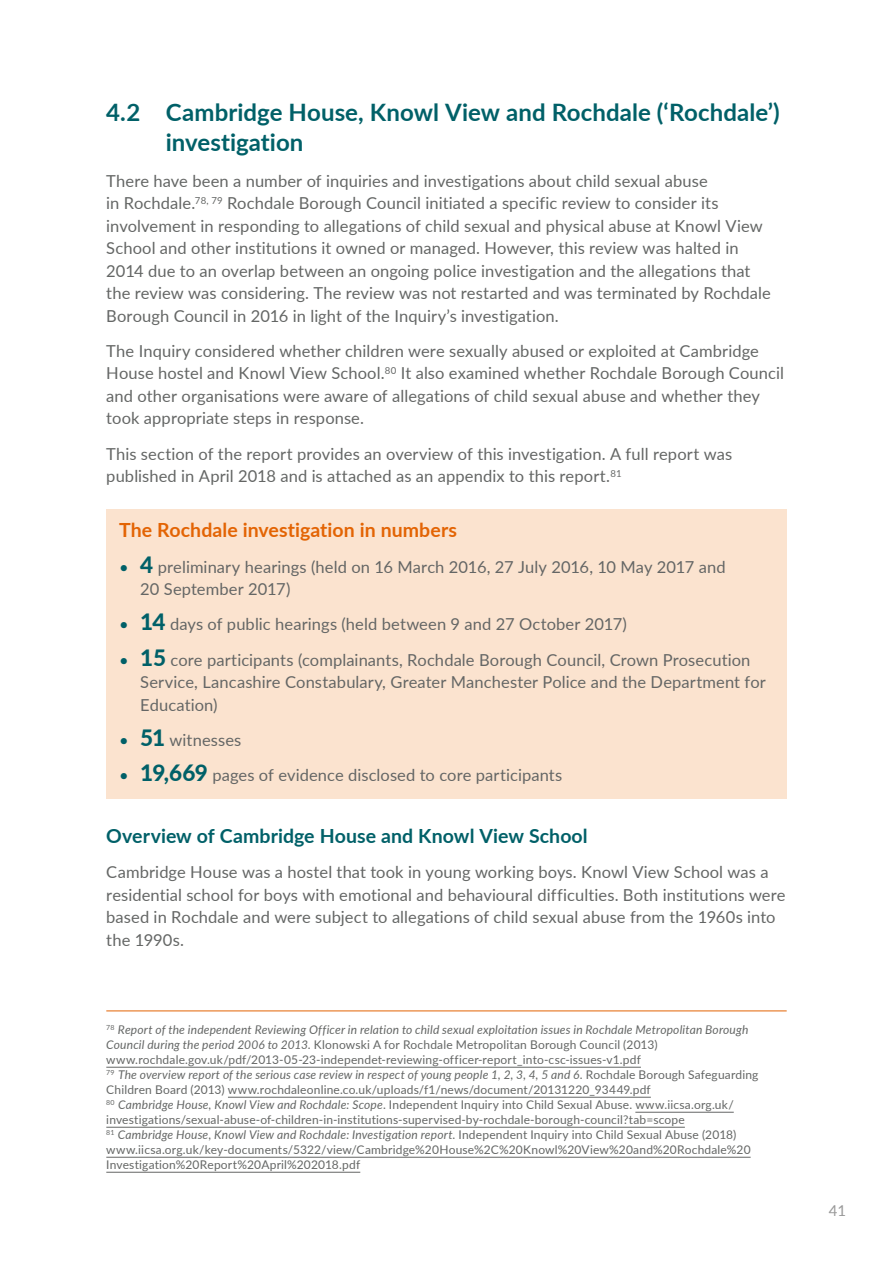
<style>
.page{position:relative;width:893px;height:1263px;background:#fff}
.page>*{position:absolute;margin:0;border:0;box-sizing:border-box;transform-origin:0 0}
.BHead{font:700 24px/30px "Lato";letter-spacing:.005em;color:#006068}
.CHead{font:700 19.5px "Lato";letter-spacing:.005em;color:#006068}
.Boxed_Head{font:700 19.5px "Lato";letter-spacing:.005em;color:#e36404}
.Body_Copy_Fullout{font:16.5px/22.5px "Lato";letter-spacing:.005em;color:#646665}
.t1{font:15px "Lato";color:#999}
.Footnotes{font:12px/15px "Lato";letter-spacing:.015em;color:#646665}
.s1{color:#006068}
.s2{font-weight:800;font-size:22.5px;color:#006068}
.s3{font-style:italic}
</style>
<div class="page">
<div style="left:106px;top:509px;width:681px;height:45px;background:#fbe3cf"></div>
<div style="left:106px;top:542px;width:681px;height:69px;background:#fbe3cf"></div>
<div style="left:106px;top:600px;width:681px;height:48px;background:#fbe3cf"></div>
<div style="left:106px;top:635px;width:681px;height:92px;background:#fbe3cf"></div>
<div style="left:106px;top:715px;width:681px;height:48px;background:#fbe3cf"></div>
<div style="left:106px;top:750px;width:681px;height:48px;background:#fbe3cf"></div>
<hr style="left:106px;top:1010px;width:681px;height:1px;background:#e36404">
<hr style="left:106px;top:1067px;width:535px;height:1px;background:#646665">
<hr style="left:228px;top:1097px;width:423px;height:1px;background:#646665">
<hr style="left:635px;top:1112px;width:99px;height:1px;background:#646665">
<hr style="left:106px;top:1127px;width:579px;height:1px;background:#646665">
<hr style="left:106px;top:1157px;width:645px;height:1px;background:#646665">
<hr style="left:106px;top:1172px;width:254px;height:1px;background:#646665">
<p class="BHead" style="left:166px;top:97px;width:615px;text-indent:-60px">4.2 Cambridge House, Knowl View and Rochdale (‘Rochdale’) investigation</p>
<p class="Body_Copy_Fullout" style="left:106px;top:169px;width:666px">There have been a number of inquiries and investigations about child sexual abuse<br>in Rochdale.<sup>78,</sup> <sup>79</sup> Rochdale Borough Council initiated a specific review to consider its involvement in responding to allegations of child sexual and physical abuse at Knowl View School and other institutions it owned or managed. However, this review was halted in 2014 due to an overlap between an ongoing police investigation and the allegations that the review was considering. The review was not restarted and was terminated by Rochdale Borough Council in 2016 in light of the Inquiry’s investigation.</p>
<p class="Body_Copy_Fullout" style="left:106px;top:339px;width:679px">The Inquiry considered whether children were sexually abused or exploited at Cambridge House hostel and Knowl View School.<sup>80</sup> It also examined whether Rochdale Borough Council and other organisations were aware of allegations of child sexual abuse and whether they took appropriate steps in response.</p>
<p class="Body_Copy_Fullout" style="left:106px;top:442px;width:627px">This section of the report provides an overview of this investigation. A full report was published in April 2018 and is attached as an appendix to this report.<sup>81</sup></p>
<p class="Boxed_Head" style="left:119px;top:516px;width:339px">The Rochdale investigation in numbers</p>
<p class="Body_Copy_Fullout" style="left:140px;top:555px;width:587px;text-indent:-21px"><span class="s1">•</span> <span class="s2">4</span> preliminary hearings (held on 16 March 2016, 27 July 2016, 10 May 2017 and<br>20 September 2017)</p>
<p class="Body_Copy_Fullout" style="left:119px;top:612px;width:509px"><span class="s1">•</span> <span class="s2">14</span> days of public hearings (held between 9 and 27 October 2017)</p>
<p class="Body_Copy_Fullout" style="left:140px;top:648px;width:627px;text-indent:-21px"><span class="s1">•</span> <span class="s2">15</span> core participants (complainants, Rochdale Borough Council, Crown Prosecution<br>Service, Lancashire Constabulary, Greater Manchester Police and the Department for<br>Education)</p>
<p class="Body_Copy_Fullout" style="left:119px;top:728px;width:124px"><span class="s1">•</span> <span class="s2">51</span> witnesses</p>
<p class="Body_Copy_Fullout" style="left:119px;top:763px;width:445px"><span class="s1">•</span> <span class="s2">19,669</span> pages of evidence disclosed to core participants</p>
<h3 class="CHead" style="left:106px;top:821px;width:483px">Overview of Cambridge House and Knowl View School</h3>
<p class="Body_Copy_Fullout" style="left:106px;top:860px;width:681px">Cambridge House was a hostel that took in young working boys. Knowl View School was a residential school for boys with emotional and behavioural difficulties. Both institutions were based in Rochdale and were subject to allegations of child sexual abuse from the 1960s into the 1990s.</p>
<p class="Footnotes" style="left:106px;top:1022px;width:644px"><sup>78</sup> <span class="s3">Report of the independent Reviewing Officer in relation to child sexual exploitation issues in Rochdale Metropolitan Borough<br>Council during the period 2006 to 2013</span>. Klonowski A for Rochdale Metropolitan Borough Council (2013) www.rochdale.gov.uk/pdf/2013-05-23-independet-reviewing-officer-report_into-csc-issues-v1.pdf</p>
<p class="Footnotes" style="left:106px;top:1067px;width:654px"><sup>79</sup> <span class="s3">The overview report of the serious case review in respect of young people 1, 2, 3, 4, 5 and 6</span>. Rochdale Borough Safeguarding<br>Children Board (2013) www.rochdaleonline.co.uk/uploads/f1/news/document/20131220_93449.pdf</p>
<p class="Footnotes" style="left:106px;top:1097px;width:629px"><sup>80</sup> <span class="s3">Cambridge House, Knowl View and Rochdale: Scope</span>. Independent Inquiry into Child Sexual Abuse. www.iicsa.org.uk/ investigations/sexual-abuse-of-children-in-institutions-supervised-by-rochdale-borough-council?tab=scope</p>
<p class="Footnotes" style="left:106px;top:1127px;width:646px"><sup>81</sup> <span class="s3">Cambridge House, Knowl View and Rochdale: Investigation report</span>. Independent Inquiry into Child Sexual Abuse (2018) www.iicsa.org.uk/key-documents/5322/view/Cambridge%20House%2C%20Knowl%20View%20and%20Rochdale%20<br>Investigation%20Report%20April%202018.pdf</p>
<p class="t1" style="left:829px;top:1200px;width:19px">41</p>
</div>
